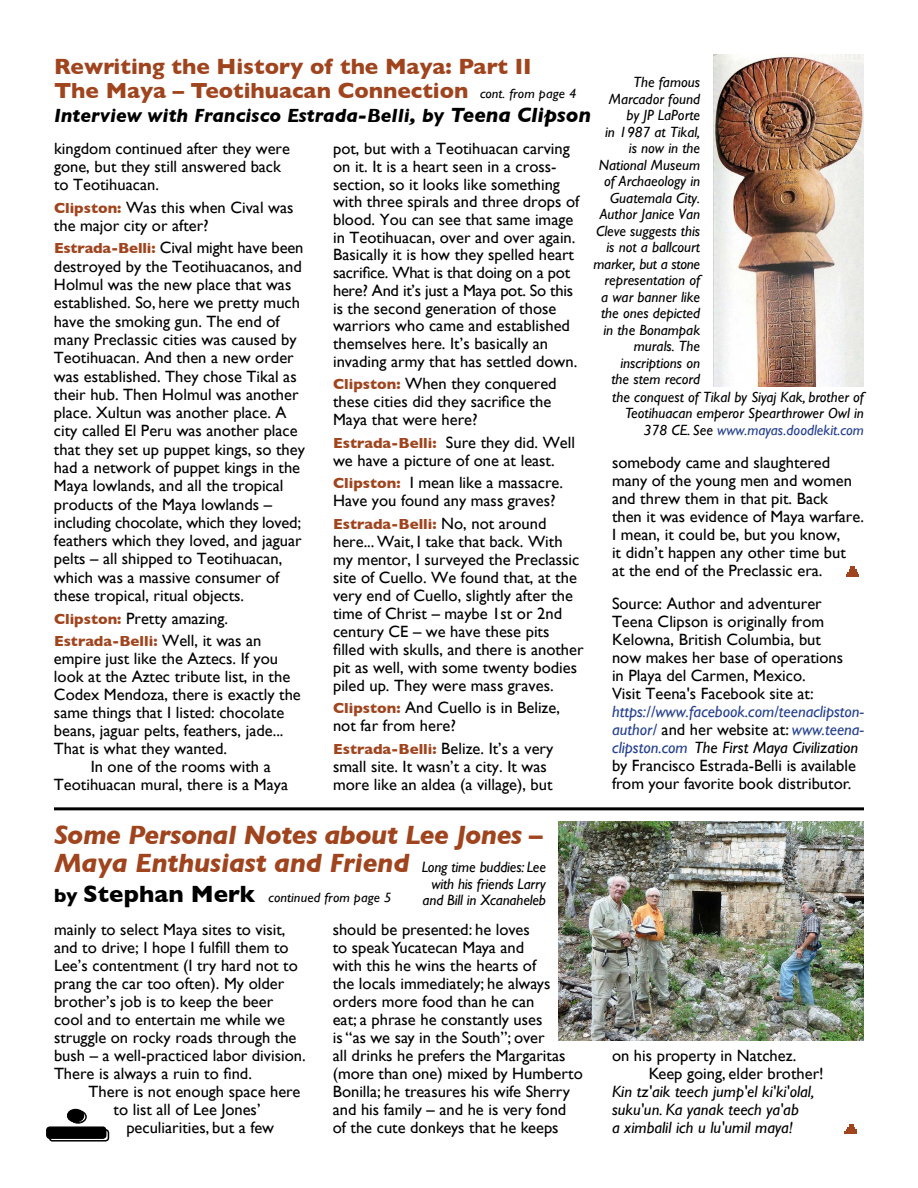
<style>
.page{position:relative;width:918px;height:1188px;background:#fff}
.page>*{position:absolute;margin:0;border:0;box-sizing:border-box;transform-origin:0 0}
.t1{font:italic 700 27px/28.5px "Gill Sans";letter-spacing:-.02em;color:#a0441e}
.t2{font:700 24px "Gill Sans";color:#000}
.t3{font:700 22.5px "Gill Sans";color:#a0441e}
.t4{font:700 22.35px "Gill Sans";color:#a0441e}
.t5{font:italic 700 19.5px "Gill Sans";color:#000}
.t6{font:16.35px/18px "Gill Sans";color:#000}
.t7{font:italic 16.35px/18px "Gill Sans";color:#000}
.t8{font:italic 15px/16.5px "Gill Sans";letter-spacing:-.01em;color:#000;text-align:right}
.t9{font:italic 14.85px/16.5px "Gill Sans";color:#000;text-align:right}
.t10{font:700 14.85px "Gill Sans";color:#a0441e}
.t11{font:italic 13.5px "Gill Sans";letter-spacing:.005em;color:#000;scale:1.05 1}
.s1{font-size:21px}
.s2{font-weight:700;font-size:14.85px;color:#a0441e}
.s3{font-weight:400;font-size:16.35px;color:#000}
.s4{color:#25408f}
.s5{font-style:italic;color:#25408f}
.s6{font-style:italic}
.s7{font-size:19.5px}
</style>
<div class="page">
<div style="left:49px;top:1129px;width:60px;height:13px;border:2px solid #000;border-radius:3px"></div>
<div style="left:47px;top:1127px;width:59px;height:11px;background:#000;border-radius:3px"></div>
<div style="left:46px;top:1126px;width:60px;height:13px;border:2px solid #000;border-radius:3px"></div>
<div style="left:70px;top:1111px;width:16px;height:13px;border:1px solid #000;border-radius:50%"></div>
<div style="left:68px;top:1110px;width:16px;height:12px;background:#000;border-radius:50%"></div>
<div style="left:70px;top:1110px;width:16px;height:13px;border:1px solid #000;border-radius:50%"></div>
<div style="left:68px;top:1109px;width:16px;height:12px;background:#000;border-radius:50%"></div>
<div style="left:67px;top:1109px;width:17px;height:13px;border:1px solid #000;border-radius:50%"></div>
<img style="left:559px;top:822px;width:305px;height:219px">
<hr style="left:54px;top:807px;width:810px;height:3px;background:#000">
<svg style="left:844px;top:1124px;width:13px;height:10px"></svg>
<img style="left:713px;top:54px;width:151px;height:332px">
<svg style="left:846px;top:567px;width:13px;height:10px"></svg>
<h3 class="t3" style="left:54px;top:48px;width:479px">Rewriting the History of the Maya: Part II</h3>
<h3 class="t4" style="left:54px;top:73px;width:416px">The Maya – Teotihuacan Connection</h3>
<p class="t5" style="left:54px;top:104px;width:539px">Interview with Francisco Estrada-Belli, by <span class="s1">Teena Clipson</span></p>
<p class="t6" style="left:333px;top:140px;width:248px">pot, but with a Teotihuacan carving on it. It is a heart seen in a cross&shy;section, so it looks like something with three spirals and three drops of blood. You can see that same image in Teotihuacan, over and over again.<br>Basically it is how they spelled heart sacrifice. What is that doing on a pot here? And it’s just a Maya pot. So this is the second generation of those warriors who came and established themselves here. It’s basically an invading army that has settled down.</p>
<p class="t6" style="left:333px;top:375px;width:225px"><span class="s2">Clipston:</span> When they conquered these cities did they sacrifice the<br>Maya that were here?</p>
<p class="t6" style="left:333px;top:433px;width:244px"><span class="s2">Estrada-Belli:</span> Sure they did. Well we have a picture of one at least.</p>
<p class="t6" style="left:333px;top:474px;width:231px"><span class="s2">Clipston:</span> I mean like a massacre.<br>Have you found any mass graves?</p>
<p class="t10" style="left:333px;top:512px;width:215px">Estrada-Belli: <span class="s3">No, not around</span></p>
<p class="t6" style="left:333px;top:532px;width:252px">here... Wait, I take that back. With my mentor, I surveyed the Preclassic site of Cuello. We found that, at the very end of Cuello, slightly after the time of Christ – maybe 1st or 2nd century CE – we have these pits filled with skulls, and there is another pit as well, with some twenty bodies piled up. They were mass graves.</p>
<p class="t6" style="left:333px;top:699px;width:228px"><span class="s2">Clipston:</span> And Cuello is in Belize, not far from here?</p>
<p class="t6" style="left:333px;top:739px;width:222px"><span class="s2">Estrada-Belli:</span> Belize. It’s a very small site. It wasn’t a city. It was more like an aldea (a village), but</p>
<p class="t9" style="left:593px;top:74px;width:108px">The famous<br>Marcador found by JP LaPorte<br>in 1987 at Tikal, is now in the<br>National Museum of Archaeology in<br>Guatemala City.<br>Author Janice Van<br>Cleve suggests this is not a ballcourt marker, but a stone representation of<br>a war banner like the ones depicted in the Bonampak murals. The inscriptions on<br>the stem record</p>
<p class="t11" style="left:480px;top:86px;width:93px">cont. from page 4</p>
<p class="t6" style="left:54px;top:139px;width:238px">kingdom continued after they were gone, but they still answered back to Teotihuacan.</p>
<p class="t6" style="left:54px;top:198px;width:241px"><span class="s2">Clipston:</span> Was this when Cival was the major city or after?</p>
<p class="t6" style="left:54px;top:239px;width:253px"><span class="s2">Estrada-Belli:</span> Cival might have been destroyed by the Teotihuacanos, and Holmul was the new place that was established. So, here we pretty much have the smoking gun. The end of many Preclassic cities was caused by Teotihuacan. And then a new order was established. They chose Tikal as their hub. Then Holmul was another place. Xultun was another place. A city called El Peru was another place that they set up puppet kings, so they had a network of puppet kings in the Maya lowlands, and all the tropical products of the Maya lowlands – including chocolate, which they loved; feathers which they loved, and jaguar pelts – all shipped to Teotihuacan, which was a massive consumer of these tropical, ritual objects.</p>
<p class="t6" style="left:54px;top:609px;width:176px"><span class="s2">Clipston:</span> Pretty amazing.</p>
<p class="t10" style="left:54px;top:629px;width:209px">Estrada-Belli: <span class="s3">Well, it was an</span></p>
<p class="t6" style="left:54px;top:649px;width:226px">empire just like the Aztecs. If you</p>
<p class="t6" style="left:54px;top:667px;width:238px">look at the Aztec tribute list, in the</p>
<p class="t6" style="left:54px;top:685px;width:248px">Codex Mendoza, there is exactly the</p>
<p class="t6" style="left:54px;top:703px;width:232px">same things that I listed: chocolate</p>
<p class="t6" style="left:54px;top:722px;width:231px">beans, jaguar pelts, feathers, jade...</p>
<p class="t6" style="left:54px;top:740px;width:175px">That is what they wanted.</p>
<p class="t6" style="left:91px;top:758px;width:182px">In one of the rooms with a</p>
<p class="t6" style="left:54px;top:776px;width:236px">Teotihuacan mural, there is a Maya</p>
<p class="t9" style="left:612px;top:389px;width:253px">the conquest of Tikal by Siyaj Kak, brother of<br>Teotihuacan emperor Spearthrower Owl in<br>378 CE. See <span class="s4">www.mayas.doodlekit.com</span></p>
<p class="t6" style="left:612px;top:453px;width:254px">somebody came and slaughtered many of the young men and women and threw them in that pit. Back<br>then it was evidence of Maya warfare.<br>I mean, it could be, but you know,<br>it didn’t happen any other time but<br>at the end of the Preclassic era.</p>
<p class="t6" style="left:612px;top:594px;width:233px">Source: Author and adventurer<br>Teena Clipson is originally from<br>Kelowna, British Columbia, but now makes her base of operations in Playa del Carmen, Mexico.<br>Visit Teena's Facebook site at:</p>
<p class="t6" style="left:612px;top:702px;width:253px"><span class="s5">https://www.facebook.com/teenaclipston&shy;author/</span> and her website at: <span class="s5">www.teena&shy;clipston.com</span> <span class="s6">The First Maya Civilization </span>by Francisco Estrada-Belli is available from your favorite book distributor.</p>
<h1 class="t1" style="left:54px;top:820px;width:490px">Some Personal Notes about Lee Jones –<br>Maya Enthusiast and Friend</h1>
<p class="t8" style="left:422px;top:859px;width:126px">Long time buddies: Lee with his friends Larry and Bill in Xcanaheleb</p>
<p class="t6" style="left:333px;top:920px;width:252px">should be presented: he loves<br>to speak Yucatecan Maya and<br>with this he wins the hearts of<br>the locals immediately; he always orders more food than he can<br>eat; a phrase he constantly uses<br>is “as we say in the South”; over<br>all drinks he prefers the Margaritas (more than one) mixed by Humberto<br>Bonilla; he treasures his wife Sherry and his family – and he is very fond of the cute donkeys that he keeps</p>
<h2 class="t2" style="left:54px;top:875px;width:203px"><span class="s7">by</span> Stephan Merk</h2>
<p class="t11" style="left:269px;top:889px;width:119px">continued from page 5</p>
<p class="t6" style="left:54px;top:921px;width:253px">mainly to select Maya sites to visit, and to drive; I hope I fulfill them to Lee’s contentment (I try hard not to prang the car too often). My older brother’s job is to keep the beer cool and to entertain me while we struggle on rocky roads through the bush – a well-practiced labor division.<br>There is always a ruin to find.</p>
<p class="t6" style="left:89px;top:1083px;width:213px">There is not enough space here</p>
<p class="t6" style="left:114px;top:1101px;width:148px">to list all of Lee Jones’</p>
<p class="t6" style="left:126px;top:1119px;width:149px">peculiarities, but a few</p>
<p class="t6" style="left:649px;top:1046px;width:176px;text-indent:-37px">on his property in Natchez.<br>Keep going, elder brother!</p>
<p class="t7" style="left:612px;top:1083px;width:204px">Kin tz'aik teech jump'el ki'ki'olal, suku'un. Ka yanak teech ya'ab<br>a ximbalil ich u lu'umil maya!</p>
</div>
